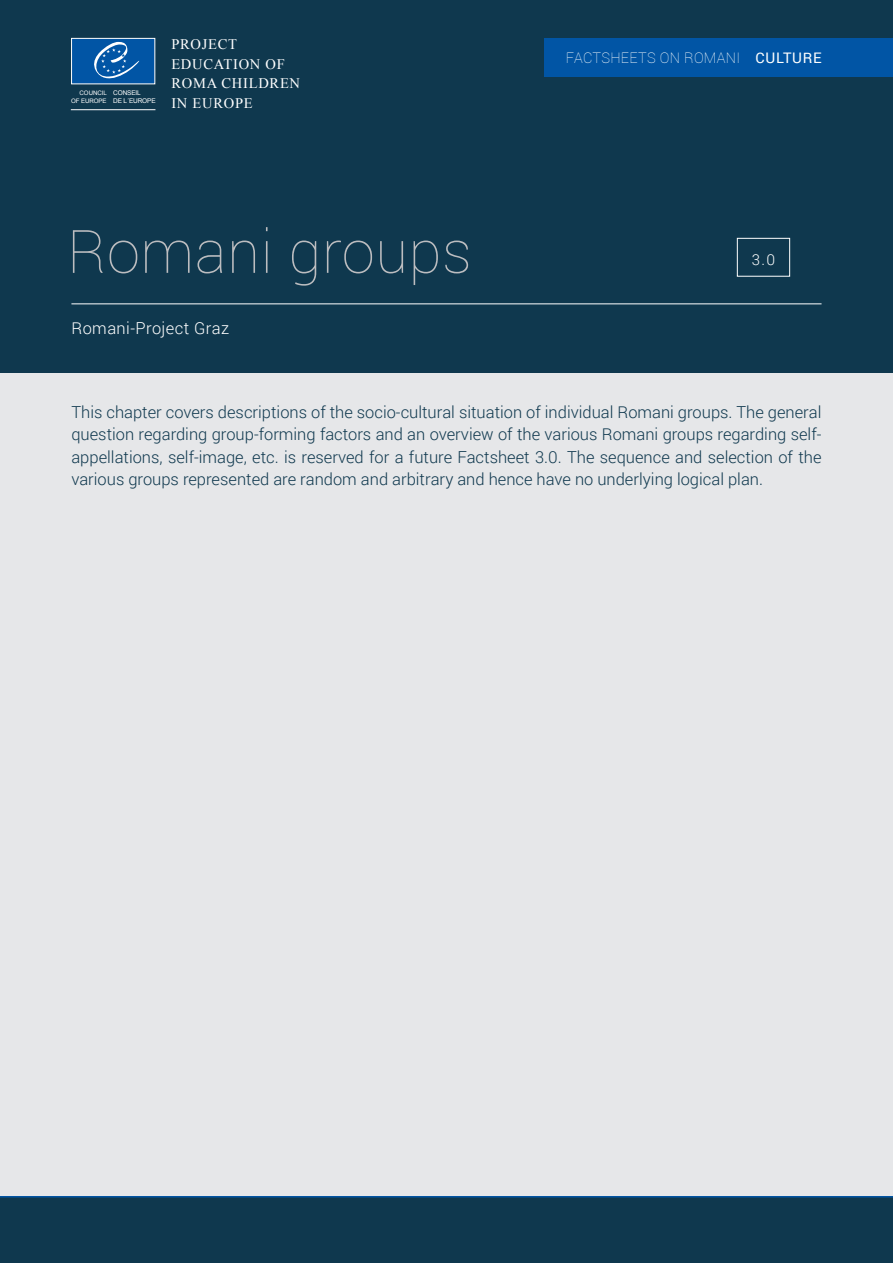
<style>
.page{position:relative;width:893px;height:1263px;background:#fff}
.page>*{position:absolute;margin:0;border:0;box-sizing:border-box;transform-origin:0 0}
.FS_Title{font:100 60px "Roboto";letter-spacing:.01em;color:#bcbdc0}
.FS_Abstract{font:300 16.5px/22.5px "Roboto";color:#0f384e;text-align:justify}
.FS_Author{font:300 16.5px "Roboto";letter-spacing:.025em;color:#fff}
.FS_Number{font:300 15px "Roboto";color:#fff}
.t1{font:14.55px "Times New Roman";letter-spacing:.05em;color:#fff}
.t2{font:100 14.55px "Roboto";letter-spacing:.02em;color:#fff}
.t3{font:6.45px "Arial";letter-spacing:-.025em;color:#fff}
.t4{font:6.15px "Arial";letter-spacing:-.01em;color:#fff}
.s1{font-weight:400}
</style>
<div class="page">
<div style="left:0;top:0;width:893px;height:373px;background:#0f384e"></div>
<div style="left:0;top:373px;width:893px;height:871px;background:#e6e7e9"></div>
<hr style="left:71px;top:304px;width:750px;height:1px;background:#fff">
<hr style="left:71px;top:109px;width:84px;height:1px;background:#fff">
<div style="left:71px;top:38px;width:84px;height:46px;background:#0155a5;border:1px solid #fff"></div>
<svg style="left:90px;top:42px;width:49px;height:43px"></svg>
<div style="left:737px;top:238px;width:53px;height:38px;border:1px solid #fff"></div>
<div style="left:545px;top:38px;width:348px;height:39px;background:#0155a5"></div>
<div style="left:0;top:1196px;width:893px;height:67px;background:#0f384e"></div>
<p class="t3" style="left:113px;top:89px;width:29px">CONSEIL</p>
<p class="t3" style="left:113px;top:97px;width:44px">DE L´EUROPE</p>
<p class="t4" style="left:80px;top:89px;width:29px">COUNCIL</p>
<p class="t4" style="left:71px;top:97px;width:37px">OF EUROPE</p>
<p class="t1" style="left:171px;top:35px;width:67px">PROJECT</p>
<p class="t1" style="left:171px;top:54px;width:115px">EDUCATION OF</p>
<p class="t1" style="left:171px;top:74px;width:130px">ROMA CHILDREN</p>
<p class="t1" style="left:171px;top:93px;width:83px">IN EUROPE</p>
<p class="FS_Title" style="left:67px;top:210px;width:406px">Romani groups</p>
<p class="FS_Author" style="left:71px;top:316px;width:159px">Romani-Project Graz</p>
<p class="t2" style="left:566px;top:48px;width:257px">FACTSHEETS ON ROMANI <span class="s1">CULTURE</span></p>
<p class="FS_Number" style="left:752px;top:249px;width:25px">3.0</p>
<p class="FS_Abstract" style="left:71px;top:400px;width:752px">This chapter covers descriptions of the socio-cultural situation of individual Romani groups. The general question regarding group-forming factors and an overview of the various Romani groups regarding self&shy;appellations, self-image, etc. is reserved for a future Factsheet 3.0. The sequence and selection of the various groups represented are random and arbitrary and hence have no underlying logical plan.</p>
</div>
